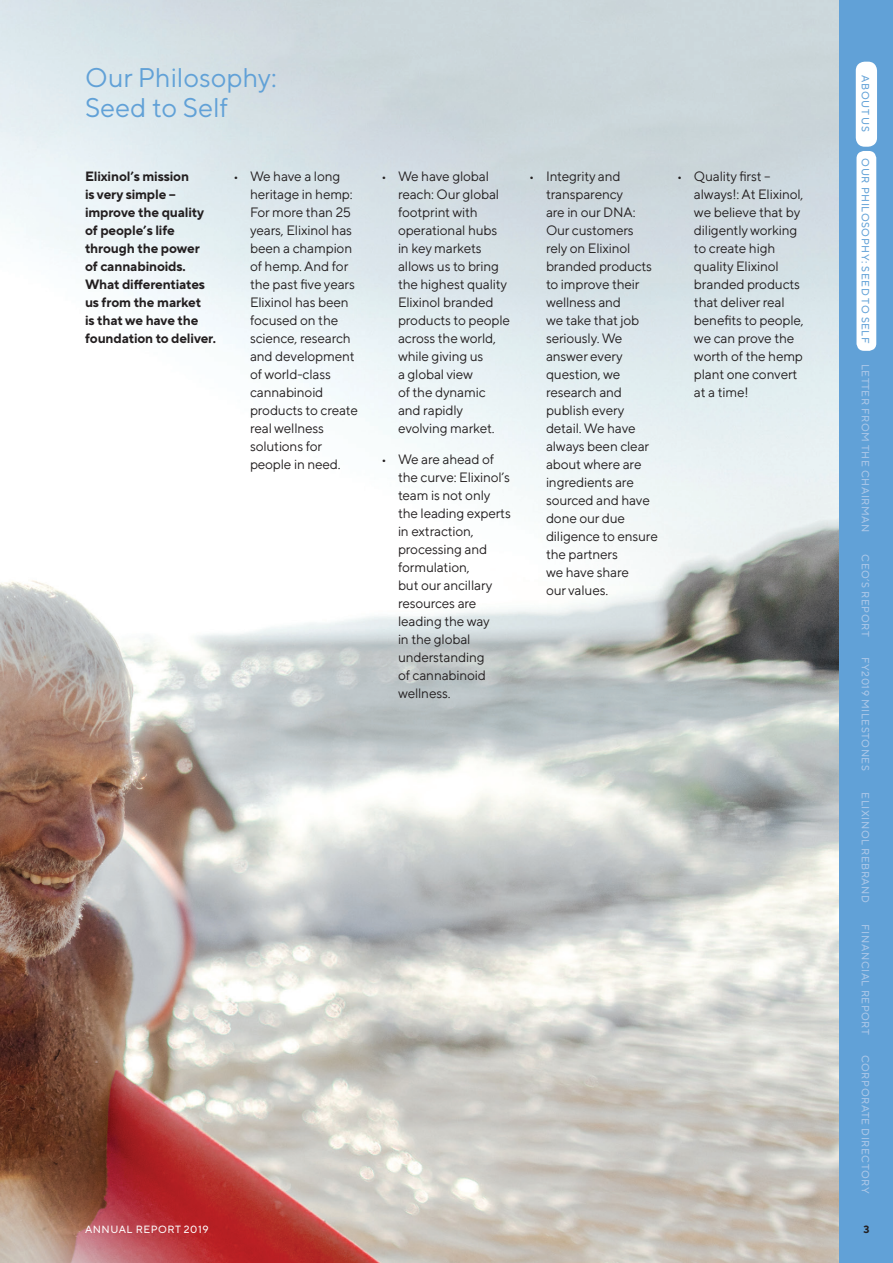
<style>
.page{position:relative;width:893px;height:1263px;background:#fff}
.page>*{position:absolute;margin:0;border:0;box-sizing:border-box;transform-origin:0 0}
.Heading{font:27px "TT Norms Pro";color:#61a1d7}
.Body_text{font:13.5px/18px "TT Norms Pro Var";letter-spacing:-.01em;color:#231f20}
.Body_text-2{font:700 13.5px/18px "TT Norms Pro";letter-spacing:-.01em;color:#231f20}
.Body_text-3{font:10.5px "TT Norms Pro";letter-spacing:.05em;color:#adc8e8}
.Body_text-4{font:10.5px "TT Norms Pro";letter-spacing:.05em;color:#61a1d7}
.Body_text-5{font:10.5px "TT Norms Pro";letter-spacing:.05em;color:#fff}
.Body_text-6{font:700 10.5px "TT Norms Pro";color:#231f20}
</style>
<div class="page">
<img style="left:0;top:0;width:840px;height:1263px">
<div style="left:840px;top:0;width:53px;height:1263px;background:#61a1d7"></div>
<div style="left:856px;top:62px;width:21px;height:85px;background:#fff;border-radius:9px"></div>
<div style="left:856px;top:151px;width:20px;height:200px;background:#fff;border-radius:8px"></div>
<p class="Heading" style="left:85px;top:58px;width:193px">Our Philosophy:</p>
<p class="Heading" style="left:85px;top:88px;width:145px">Seed to Self</p>
<p class="Body_text-2" style="left:85px;top:166px;width:132px">Elixinol’s mission<br>is very simple – improve the quality of people’s life through the power of cannabinoids.<br>What differentiates us from the market<br>is that we have the foundation to deliver.</p>
<p class="Body_text" style="left:250px;top:166px;width:109px;text-indent:-17px">• We have a long heritage in hemp:<br>For more than 25 years, Elixinol has been a champion of hemp. And for the past five years<br>Elixinol has been focused on the science, research and development of world-class cannabinoid products to create real wellness solutions for people in need.</p>
<p class="Body_text" style="left:398px;top:166px;width:114px;text-indent:-17px">• We have global reach: Our global footprint with operational hubs in key markets allows us to bring the highest quality<br>Elixinol branded products to people across the world, while giving us<br>a global view<br>of the dynamic and rapidly evolving market.</p>
<p class="Body_text" style="left:398px;top:449px;width:114px;text-indent:-17px">• We are ahead of the curve: Elixinol’s team is not only the leading experts in extraction, processing and formulation,<br>but our ancillary resources are leading the way<br>in the global understanding<br>of cannabinoid wellness.</p>
<p class="Body_text" style="left:546px;top:166px;width:113px;text-indent:-17px">• Integrity and transparency<br>are in our DNA:<br>Our customers rely on Elixinol branded products to improve their wellness and<br>we take that job seriously. We answer every question, we research and publish every detail. We have always been clear about where are ingredients are sourced and have done our due diligence to ensure the partners<br>we have share<br>our values.</p>
<p class="Body_text" style="left:694px;top:166px;width:111px;text-indent:-17px">• Quality first – always!: At Elixinol, we believe that by diligently working to create high quality Elixinol branded products that deliver real benefits to people, we can prove the worth of the hemp plant one convert at a time!</p>
<p class="Body_text-4" style="left:873px;top:75px;width:58px;rotate:90deg">ABOUT US</p>
<p class="Body_text-4" style="left:873px;top:158px;width:186px;rotate:90deg">OUR PHILOSOPHY: SEED TO SELF</p>
<p class="Body_text-3" style="left:873px;top:364px;width:170px;rotate:90deg">LETTER FROM THE CHAIRMAN</p>
<p class="Body_text-3" style="left:873px;top:554px;width:84px;rotate:90deg">CEO’S REPORT</p>
<p class="Body_text-3" style="left:873px;top:657px;width:115px;rotate:90deg">FY2019 MILESTONES</p>
<p class="Body_text-3" style="left:873px;top:792px;width:112px;rotate:90deg">ELIXINOL REBRAND</p>
<p class="Body_text-3" style="left:873px;top:924px;width:112px;rotate:90deg">FINANCIAL REPORT</p>
<p class="Body_text-3" style="left:873px;top:1055px;width:140px;rotate:90deg">CORPORATE DIRECTORY</p>
<p class="Body_text-5" style="left:85px;top:1222px;width:125px">ANNUAL REPORT 2019</p>
<p class="Body_text-6" style="left:863px;top:1222px;width:8px">3</p>
</div>
